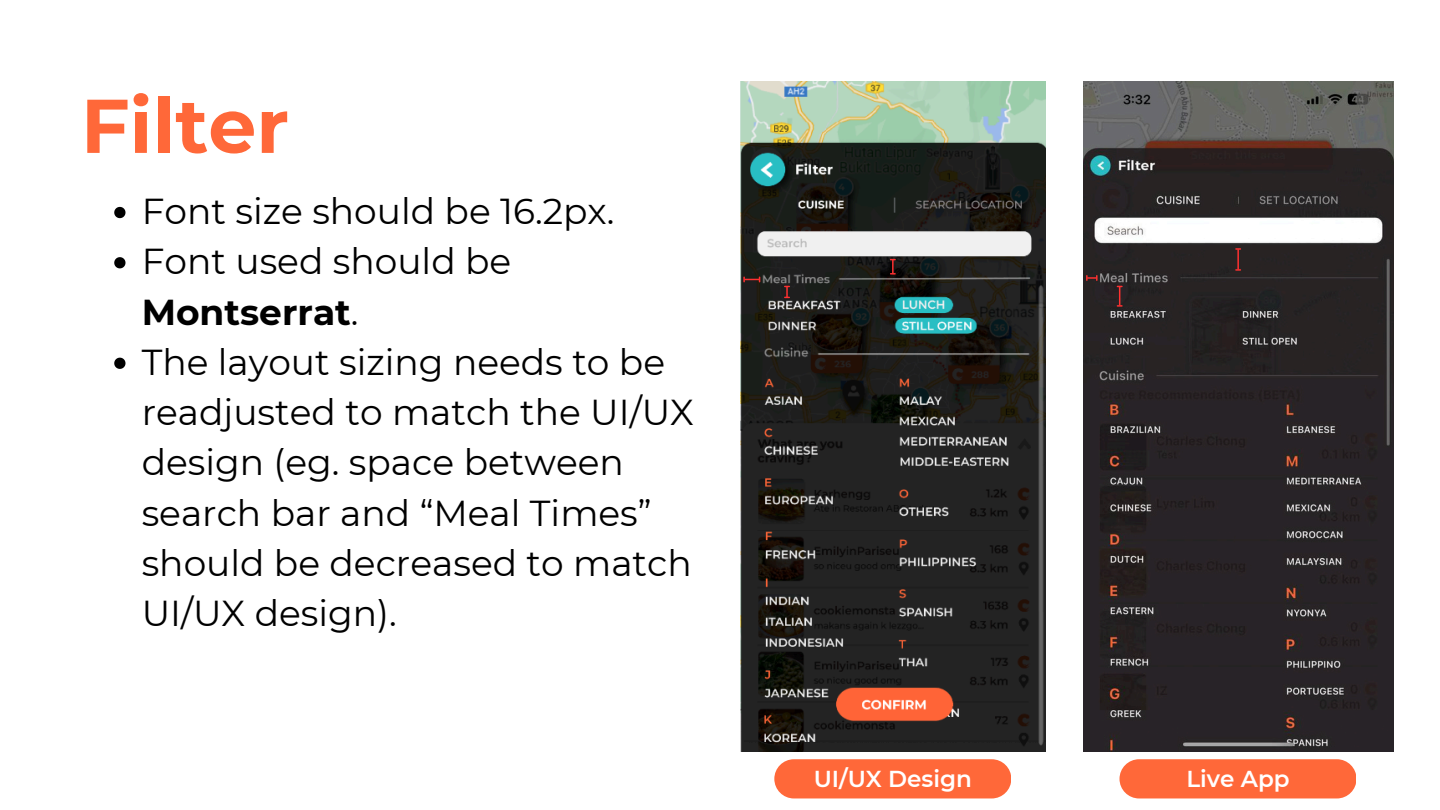
<style>
.page{position:relative;width:1440px;height:810px;background:#fff}
.page>*{position:absolute;margin:0;border:0;box-sizing:border-box;transform-origin:0 0}
.t1{font:700 76px "Montserrat";color:#ff6839}
.t2{font:36px/50.2px "Montserrat";color:#000}
.t3{font:600 23px "Montserrat";color:#fff}
.s1{font-weight:700}
</style>
<div class="page">
<div style="left:1120px;top:759px;width:236px;height:39px;background:#ff6839;border-radius:20px"></div>
<div style="left:774px;top:759px;width:237px;height:39px;background:#ff6839;border-radius:20px"></div>
<img style="left:1083px;top:81px;width:310px;height:671px">
<svg style="left:114px;top:207px;width:11px;height:11px"></svg>
<svg style="left:114px;top:257px;width:11px;height:11px"></svg>
<svg style="left:114px;top:358px;width:11px;height:11px"></svg>
<img style="left:740px;top:81px;width:306px;height:670px">
<hr style="left:1237px;top:249px;width:2px;height:21px;background:#ff3131">
<svg style="left:891px;top:259px;width:4px;height:16px"></svg>
<svg style="left:785px;top:286px;width:4px;height:12px"></svg>
<svg style="left:743px;top:277px;width:17px;height:5px"></svg>
<svg style="left:1086px;top:276px;width:12px;height:4px"></svg>
<svg style="left:1117px;top:286px;width:5px;height:21px"></svg>
<p class="t1" style="left:81px;top:79px;width:210px">Filter</p>
<p class="t2" style="left:142px;top:186px;width:474px">Font size should be 16.2px.</p>
<p class="t2" style="left:142px;top:236px;width:371px">Font used should be<br><span class="s1">Montserrat</span>.</p>
<p class="t2" style="left:142px;top:337px;width:554px">The layout sizing needs to be readjusted to match the UI/UX design (eg. space between search bar and “Meal Times” should be decreased to match<br>UI/UX design).</p>
<p class="t3" style="left:814px;top:764px;width:160px">UI/UX Design</p>
<h1 class="t3" style="left:1186px;top:764px;width:105px">Live App</h1>
</div>
